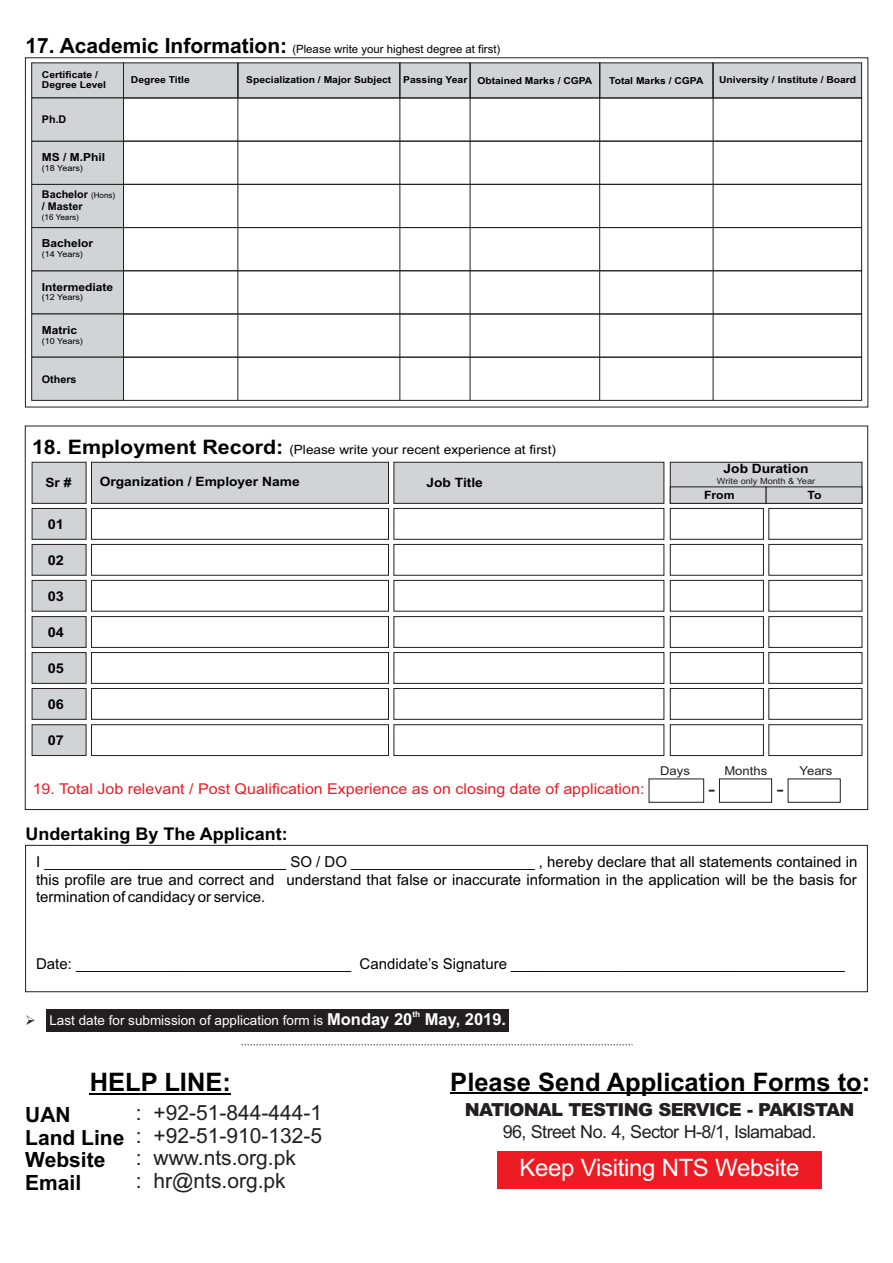
<style>
.page{position:relative;width:893px;height:1263px;background:#fff}
.page>*{position:absolute;margin:0;border:0;box-sizing:border-box;transform-origin:0 0}
.t1{font:700 25.5px "Arial";color:#000}
.t2{font:24px "Arial";letter-spacing:-.015em;color:#fff}
.t3{font:21px/22.5px "Arial";color:#231f20}
.t4{font:700 21px/22.5px "Arial";color:#000}
.t5{font:18px "Arial";letter-spacing:-.035em;color:#231f20}
.t6{font:900 18px "Arial";letter-spacing:-.04em;color:#231f20}
.t7{font:700 17.55px "Arial";color:#000}
.t8{font:15px/17.4px "Arial";color:#000;text-align:justify}
.t9{font:15px "Arial";color:#ed1c24;scale:1.07 1}
.t10{font:13.5px "Arial";color:#fff}
.t11{font:700 13.5px "Arial";color:#000;scale:1.07 1}
.t12{font:700 12.9px "Arial";color:#000;scale:1.07 1}
.t13{font:12.75px "Arial";color:#000;scale:1.07 1}
.t14{font:12.15px "Arial";color:#231f20;scale:1.07 1}
.t15{font:11.4px "Arial";color:#000}
.t16{font:700 11.4px "Arial";color:#000;scale:1.07 1}
.t17{font:700 11.1px "Arial";color:#000;scale:1.08 1}
.t18{font:700 10.65px/11.9px "Arial";color:#000}
.t19{font:700 9.6px/10.6px "Arial";color:#000;scale:1.08 1}
.t20{font:8.55px "Arial";color:#231f20;scale:1.07 1}
.t21{font:8.4px "Arial";color:#000;scale:1.08 1}
.t22{font:700 8.25px "Arial";color:#fff}
.t23{font:7.95px "Arial";color:#000}
.s1{font-weight:700;font-size:21px}
.s2{font-weight:400;font-size:7.95px}
.s3{font-weight:700;font-size:19.95px}
.s4{font-weight:700;font-size:16.5px}
</style>
<div class="page">
<div style="left:25px;top:845px;width:843px;height:147px;border:1px solid #231f20"></div>
<div style="left:46px;top:1009px;width:462px;height:23px;background:#231f20"></div>
<svg style="left:241px;top:1044px;width:392px;height:1px"></svg>
<svg style="left:31px;top:62px;width:831px;height:339px"></svg>
<div style="left:719px;top:779px;width:53px;height:23px;border:1px solid #231f20"></div>
<svg style="left:31px;top:461px;width:832px;height:295px"></svg>
<div style="left:91px;top:724px;width:298px;height:32px;border:1px solid #231f20"></div>
<div style="left:393px;top:724px;width:271px;height:32px;border:1px solid #231f20"></div>
<div style="left:670px;top:724px;width:94px;height:32px;border:1px solid #231f20"></div>
<div style="left:768px;top:724px;width:94px;height:32px;border:1px solid #231f20"></div>
<hr style="left:90px;top:1093px;width:141px;height:2px;background:#000">
<hr style="left:450px;top:1093px;width:412px;height:1px;background:#000">
<div style="left:497px;top:1151px;width:324px;height:38px;background:#ed1c24"></div>
<p class="t15" style="left:25px;top:44px;width:476px"><span class="s1">17. Academic Information:</span> (Please write your highest degree at first)</p>
<p class="t19" style="left:42px;top:70px;width:61px">Certificate /<br>Degree Level</p>
<p class="t19" style="left:131px;top:75px;width:56px">Degree Title</p>
<p class="t19" style="left:246px;top:75px;width:322px">Specialization / Major Subject Passing Year Obtained Marks / CGPA</p>
<p class="t19" style="left:719px;top:75px;width:128px">University / Institute / Board</p>
<p class="t19" style="left:609px;top:76px;width:89px">Total Marks / CGPA</p>
<p class="t18" style="left:42px;top:115px;width:26px">Ph.D</p>
<p class="t17" style="left:42px;top:153px;width:60px">MS / M.Phil</p>
<p class="t21" style="left:42px;top:165px;width:39px">(18 Years)</p>
<p class="t18" style="left:42px;top:190px;width:75px">Bachelor <span class="s2">(Hons) </span>/ Master</p>
<p class="t23" style="left:42px;top:214px;width:38px">(16 Years)</p>
<p class="t17" style="left:42px;top:239px;width:49px">Bachelor</p>
<p class="t21" style="left:42px;top:251px;width:39px">(14 Years)</p>
<p class="t17" style="left:42px;top:282px;width:68px">Intermediate</p>
<p class="t21" style="left:42px;top:294px;width:39px">(12 Years)</p>
<p class="t17" style="left:42px;top:326px;width:34px">Matric</p>
<p class="t21" style="left:42px;top:337px;width:39px">(10 Years)</p>
<p class="t18" style="left:42px;top:374px;width:36px">Others</p>
<p class="t13" style="left:32px;top:445px;width:491px"><span class="s3">18. Employment Record:</span> (Please write your recent experience at first)</p>
<p class="t12" style="left:45px;top:478px;width:26px">Sr #</p>
<p class="t11" style="left:48px;top:519px;width:17px">01</p>
<p class="t11" style="left:48px;top:555px;width:17px">02</p>
<p class="t11" style="left:48px;top:591px;width:17px">03</p>
<p class="t12" style="left:100px;top:477px;width:188px">Organization / Employer Name</p>
<p class="t12" style="left:427px;top:478px;width:54px">Job Title</p>
<p class="t11" style="left:48px;top:627px;width:17px">04</p>
<p class="t11" style="left:48px;top:663px;width:17px">05</p>
<p class="t11" style="left:48px;top:699px;width:17px">06</p>
<p class="t11" style="left:48px;top:735px;width:17px">07</p>
<p class="t9" style="left:33px;top:783px;width:573px">19. Total Job relevant / Post Qualification Experience as on closing date of application:</p>
<p class="t12" style="left:724px;top:464px;width:81px">Job Duration</p>
<p class="t20" style="left:717px;top:478px;width:93px">Write only Month &amp; Year</p>
<p class="t16" style="left:704px;top:491px;width:30px">From</p>
<p class="t16" style="left:808px;top:491px;width:15px">To</p>
<p class="t14" style="left:660px;top:766px;width:29px">Days</p>
<p class="t14" style="left:724px;top:766px;width:42px">Months</p>
<p class="t14" style="left:799px;top:766px;width:32px">Years</p>
<p class="t7" style="left:26px;top:827px;width:264px">Undertaking By The Applicant:</p>
<p class="t8" style="left:36px;top:855px;width:823px">I _____________________________ SO / DO ______________________ , hereby declare that all statements contained in this profile are true and correct and understand that false or inaccurate information in the application will be the basis for termination of candidacy or service.</p>
<p class="t8" style="left:36px;top:957px;width:810px">Date: _________________________________ Candidate’s Signature ________________________________________</p>
<p class="t22" style="left:412px;top:1011px;width:9px">th</p>
<p class="t10" style="left:49px;top:1015px;width:458px">Last date for submission of application form is <span class="s4">Monday 20 May, 2019.</span></p>
<h1 class="t1" style="left:90px;top:1072px;width:143px">HELP LINE:</h1>
<h3 class="t4" style="left:25px;top:1105px;width:101px">UAN<br>Land Line<br>Website<br>Email</h3>
<h3 class="t3" style="left:136px;top:1103px;width:188px">: +92-51-844-444-1 : +92-51-910-132-5 : www.nts.org.pk<br>: hr@nts.org.pk</h3>
<h1 class="t1" style="left:450px;top:1072px;width:421px">Please Send Application Forms to:</h1>
<p class="t6" style="left:465px;top:1103px;width:391px">NATIONAL TESTING SERVICE - PAKISTAN</p>
<p class="t5" style="left:503px;top:1125px;width:315px">96, Street No. 4, Sector H-8/1, Islamabad.</p>
<h2 class="t2" style="left:520px;top:1159px;width:281px">Keep Visiting NTS Website</h2>
</div>
